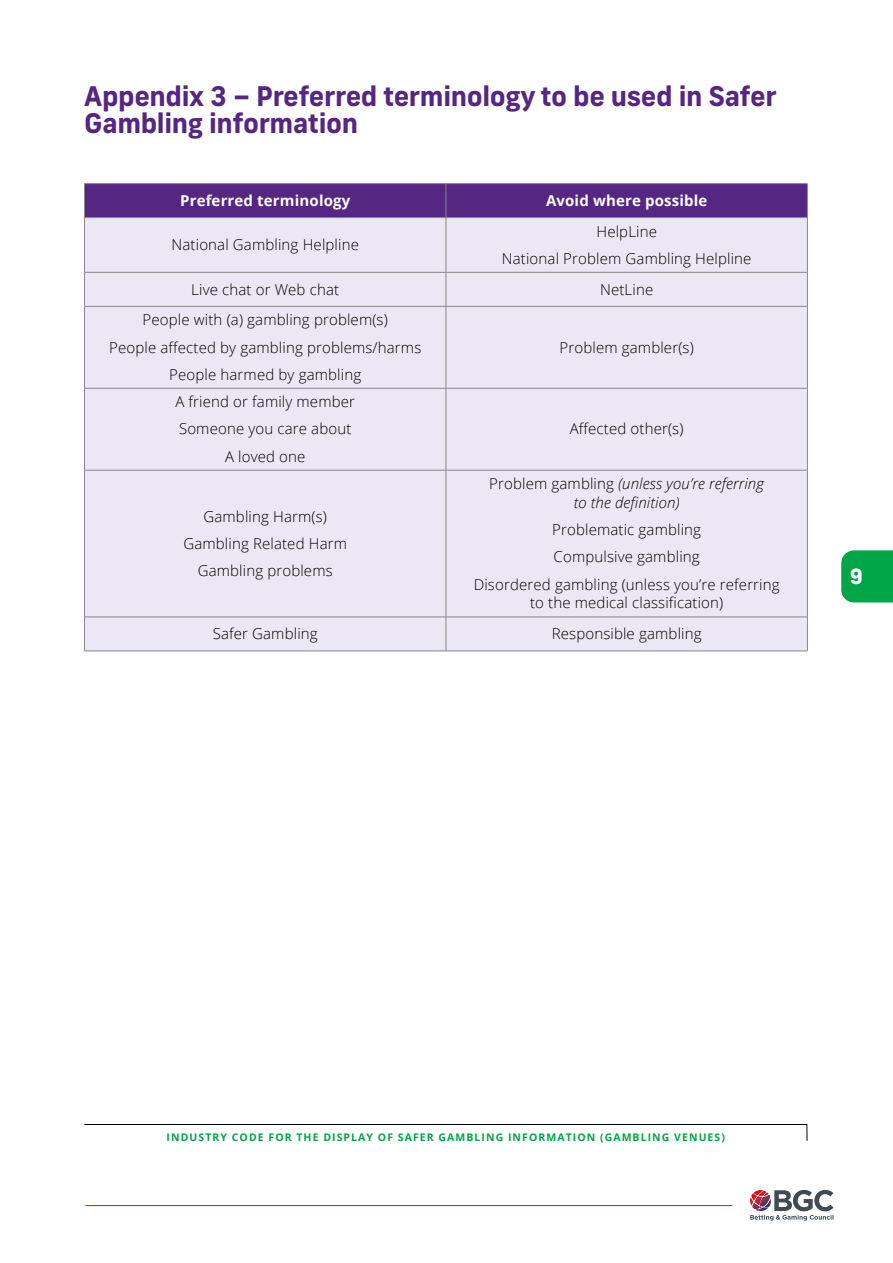
<style>
.page{position:relative;width:893px;height:1263px;background:#fff}
.page>*{position:absolute;margin:0;border:0;box-sizing:border-box;transform-origin:0 0}
.t1{font:700 27px/27px "New Frank";letter-spacing:-.015em;color:#552682}
.t2{font:800 21px "New Frank";color:#fff}
.t3{font:300 15px/27.3px "Open Sans";letter-spacing:.01em;color:#000;text-align:center}
.t4{font:italic 300 15px/18.8px "Open Sans";letter-spacing:.01em;color:#000;text-align:center}
.t5{font:700 15px "Open Sans";letter-spacing:.01em;color:#fff}
.t6{font:700 10.5px "Open Sans";letter-spacing:.1em;color:#00a547}
.s1{font-style:normal}
</style>
<div class="page">
<hr style="left:85px;top:1205px;width:647px;height:1px;background:#e30d13">
<svg style="left:750px;top:1190px;width:83px;height:30px"></svg>
<div style="left:85px;top:184px;width:722px;height:33px;background:#552682"></div>
<div style="left:85px;top:218px;width:722px;height:433px;background:#ece7f4"></div>
<hr style="left:84px;top:184px;width:1px;height:33px;background:#878787">
<hr style="left:446px;top:184px;width:1px;height:33px;background:#878787">
<hr style="left:84px;top:388px;width:362px;height:1px;background:#878787">
<hr style="left:446px;top:388px;width:362px;height:1px;background:#878787">
<hr style="left:84px;top:470px;width:362px;height:1px;background:#878787">
<hr style="left:446px;top:470px;width:362px;height:1px;background:#878787">
<hr style="left:84px;top:617px;width:362px;height:1px;background:#878787">
<hr style="left:446px;top:617px;width:362px;height:1px;background:#878787">
<hr style="left:84px;top:651px;width:362px;height:1px;background:#878787">
<hr style="left:446px;top:651px;width:362px;height:1px;background:#878787">
<hr style="left:84px;top:272px;width:1px;height:34px;background:#878787">
<hr style="left:446px;top:272px;width:1px;height:34px;background:#878787">
<hr style="left:84px;top:306px;width:1px;height:82px;background:#878787">
<hr style="left:446px;top:306px;width:1px;height:82px;background:#878787">
<hr style="left:807px;top:306px;width:1px;height:82px;background:#878787">
<hr style="left:84px;top:388px;width:1px;height:82px;background:#878787">
<hr style="left:446px;top:388px;width:1px;height:82px;background:#878787">
<hr style="left:807px;top:388px;width:1px;height:82px;background:#878787">
<hr style="left:84px;top:470px;width:1px;height:147px;background:#878787">
<hr style="left:446px;top:470px;width:1px;height:147px;background:#878787">
<hr style="left:807px;top:470px;width:1px;height:147px;background:#878787">
<hr style="left:84px;top:617px;width:1px;height:34px;background:#878787">
<hr style="left:446px;top:617px;width:1px;height:34px;background:#878787">
<hr style="left:807px;top:617px;width:1px;height:34px;background:#878787">
<hr style="left:807px;top:272px;width:1px;height:34px;background:#878787">
<hr style="left:84px;top:306px;width:362px;height:1px;background:#878787">
<hr style="left:446px;top:306px;width:362px;height:1px;background:#878787">
<hr style="left:84px;top:183px;width:362px;height:1px;background:#878787">
<hr style="left:446px;top:183px;width:362px;height:1px;background:#878787">
<hr style="left:807px;top:184px;width:1px;height:33px;background:#878787">
<hr style="left:446px;top:217px;width:362px;height:1px;background:#878787">
<hr style="left:807px;top:218px;width:1px;height:54px;background:#878787">
<hr style="left:446px;top:272px;width:362px;height:1px;background:#878787">
<hr style="left:84px;top:217px;width:362px;height:1px;background:#878787">
<hr style="left:84px;top:218px;width:1px;height:54px;background:#878787">
<hr style="left:446px;top:218px;width:1px;height:54px;background:#878787">
<hr style="left:84px;top:272px;width:362px;height:1px;background:#878787">
<div style="left:841px;top:550px;width:51px;height:52px;background:#00a547"></div>
<svg style="left:84px;top:1124px;width:723px;height:17px"></svg>
<h1 class="t1" style="left:84px;top:82px;width:694px">Appendix 3 – Preferred terminology to be used in Safer<br>Gambling information</h1>
<p class="t5" style="left:180px;top:190px;width:172px">Preferred terminology</p>
<p class="t5" style="left:546px;top:190px;width:163px">Avoid where possible</p>
<p class="t3" style="left:172px;top:231px;width:189px">National Gambling Helpline</p>
<p class="t3" style="left:502px;top:217px;width:251px">HelpLine<br>National Problem Gambling Helpline</p>
<p class="t3" style="left:191px;top:275px;width:149px">Live chat or Web chat</p>
<p class="t3" style="left:600px;top:275px;width:55px">NetLine</p>
<p class="t3" style="left:109px;top:306px;width:314px">People with (a) gambling problem(s)<br>People affected by gambling problems/harms<br>People harmed by gambling</p>
<p class="t3" style="left:560px;top:333px;width:136px">Problem gambler(s)</p>
<p class="t3" style="left:175px;top:388px;width:181px">A friend or family member<br>Someone you care about<br>A loved one</p>
<p class="t3" style="left:183px;top:502px;width:165px">Gambling Harm(s)<br>Gambling Related Harm<br>Gambling problems</p>
<p class="t3" style="left:570px;top:415px;width:115px">Affected other(s)</p>
<p class="t4" style="left:489px;top:474px;width:276px"><span class="s1">Problem gambling</span> (unless you’re referring to the definition)</p>
<p class="t3" style="left:474px;top:516px;width:307px">Problematic gambling<br>Compulsive gambling<br>Disordered gambling (unless you’re referring</p>
<p class="t3" style="left:530px;top:589px;width:195px">to the medical classification)</p>
<p class="t3" style="left:213px;top:620px;width:106px">Safer Gambling</p>
<p class="t3" style="left:552px;top:620px;width:151px">Responsible gambling</p>
<h2 class="t2" style="left:850px;top:563px;width:15px">9</h2>
<p class="t6" style="left:167px;top:1130px;width:560px">INDUSTRY CODE FOR THE DISPLAY OF SAFER GAMBLING INFORMATION (GAMBLING VENUES)</p>
</div>
